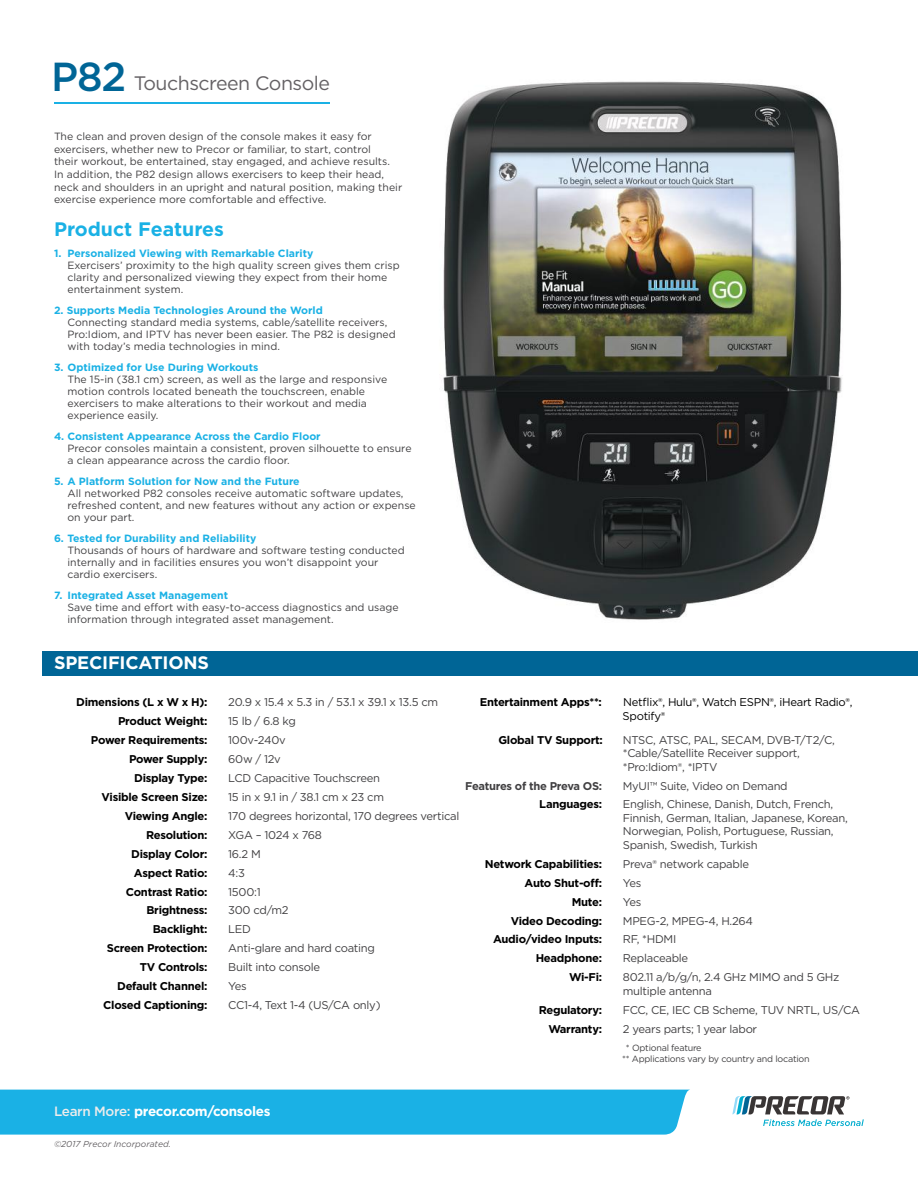
<style>
.page{position:relative;width:918px;height:1188px;background:#fff}
.page>*{position:absolute;margin:0;border:0;box-sizing:border-box;transform-origin:0 0}
.t1{font:19.5px "Gotham";letter-spacing:-.025em;color:#656265}
.t2{font:700 19.5px "Gotham";color:#1ab1e5}
.t3{font:700 18px "Gotham";letter-spacing:-.01em;color:#fff}
.t4{font:700 13.5px "Gotham";letter-spacing:-.025em;color:#fff}
.t5{font:11.25px/13.5px "Gotham";letter-spacing:-.025em;color:#414042}
.t6{font:700 11.25px "Gotham";letter-spacing:-.025em;color:#000}
.t7{font:11.25px/14.4px "Gotham";letter-spacing:-.025em;color:#000}
.t8{font:700 11.25px "Gotham";letter-spacing:-.025em;color:#414042}
.t9{font:10.5px/12px "Gotham";color:#414042}
.t10{font:700 10.5px "Gotham";color:#1ab1e5}
.t11{font:9px/10.2px "Gotham";letter-spacing:-.025em;color:#414042}
.t12{font:italic 8.7px "Gotham";color:#656265}
.s1{font-weight:500;font-size:40.5px;color:#006596}
.s2{font-weight:500;color:#edecec}
</style>
<div class="page">
<img style="left:443px;top:81px;width:399px;height:539px">
<div style="left:0;top:1090px;width:689px;height:45px;background:#1ab1e5"></div>
<svg style="left:732px;top:1096px;width:132px;height:30px"></svg>
<div style="left:42px;top:651px;width:876px;height:24px;background:#006596"></div>
<hr style="left:54px;top:102px;width:276px;height:2px;background:#1ab1e5">
<h1 class="t1" style="left:51px;top:70px;width:281px"><span class="s1">P82</span> Touchscreen Console</h1>
<p class="t9" style="left:54px;top:130px;width:350px;line-height:12.6px">The clean and proven design of the console makes it easy for exercisers, whether new to Precor or familiar, to start, control<br>their workout, be entertained, stay engaged, and achieve results.<br>In addition, the P82 design allows exercisers to keep their head, neck and shoulders in an upright and natural position, making their exercise experience more comfortable and effective.</p>
<h1 class="t2" style="left:54px;top:216px;width:171px">Product Features</h1>
<p class="t10" style="left:54px;top:246px;width:261px">1. Personalized Viewing with Remarkable Clarity</p>
<p class="t9" style="left:68px;top:259px;width:334px">Exercisers’ proximity to the high quality screen gives them crisp clarity and personalized viewing they expect from their home entertainment system.</p>
<p class="t10" style="left:54px;top:303px;width:270px">2. Supports Media Technologies Around the World</p>
<p class="t9" style="left:68px;top:316px;width:330px">Connecting standard media systems, cable/satellite receivers,<br>Pro:Idiom, and IPTV has never been easier. The P82 is designed with today’s media technologies in mind.</p>
<p class="t10" style="left:54px;top:360px;width:206px">3. Optimized for Use During Workouts</p>
<p class="t9" style="left:68px;top:373px;width:321px">The 15-in (38.1 cm) screen, as well as the large and responsive motion controls located beneath the touchscreen, enable exercisers to make alterations to their workout and media experience easily.</p>
<p class="t10" style="left:54px;top:429px;width:268px">4. Consistent Appearance Across the Cardio Floor</p>
<p class="t9" style="left:68px;top:442px;width:346px">Precor consoles maintain a consistent, proven silhouette to ensure a clean appearance across the cardio floor.</p>
<p class="t10" style="left:54px;top:474px;width:247px">5. A Platform Solution for Now and the Future</p>
<p class="t9" style="left:68px;top:487px;width:350px">All networked P82 consoles receive automatic software updates, refreshed content, and new features without any action or expense on your part.</p>
<p class="t10" style="left:54px;top:531px;width:204px">6. Tested for Durability and Reliability</p>
<p class="t9" style="left:68px;top:544px;width:339px">Thousands of hours of hardware and software testing conducted internally and in facilities ensures you won’t disappoint your cardio exercisers.</p>
<p class="t10" style="left:54px;top:588px;width:176px">7. Integrated Asset Management</p>
<p class="t9" style="left:68px;top:601px;width:333px">Save time and effort with easy-to-access diagnostics and usage information through integrated asset management.</p>
<h2 class="t3" style="left:54px;top:651px;width:157px">SPECIFICATIONS</h2>
<p class="t6" style="left:76px;top:694px;width:133px">Dimensions (L x W x H):</p>
<p class="t5" style="left:228px;top:695px;width:212px">20.9 x 15.4 x 5.3 in / 53.1 x 39.1 x 13.5 cm</p>
<p class="t6" style="left:118px;top:714px;width:91px">Product Weight:</p>
<p class="t5" style="left:228px;top:714px;width:69px">15 lb / 6.8 kg</p>
<p class="t6" style="left:91px;top:733px;width:118px">Power Requirements:</p>
<p class="t5" style="left:228px;top:733px;width:59px">100v-240v</p>
<p class="t6" style="left:129px;top:752px;width:80px">Power Supply:</p>
<p class="t5" style="left:228px;top:752px;width:54px">60w / 12v</p>
<p class="t6" style="left:134px;top:771px;width:75px">Display Type:</p>
<p class="t5" style="left:228px;top:771px;width:153px">LCD Capacitive Touchscreen</p>
<p class="t6" style="left:102px;top:790px;width:107px">Visible Screen Size:</p>
<p class="t5" style="left:228px;top:790px;width:157px">15 in x 9.1 in / 38.1 cm x 23 cm</p>
<p class="t6" style="left:125px;top:808px;width:84px">Viewing Angle:</p>
<p class="t5" style="left:228px;top:809px;width:233px">170 degrees horizontal, 170 degrees vertical</p>
<p class="t6" style="left:146px;top:827px;width:63px">Resolution:</p>
<p class="t5" style="left:228px;top:828px;width:95px">XGA – 1024 x 768</p>
<p class="t6" style="left:131px;top:846px;width:78px">Display Color:</p>
<p class="t5" style="left:228px;top:847px;width:34px">16.2 M</p>
<p class="t6" style="left:134px;top:865px;width:75px">Aspect Ratio:</p>
<p class="t5" style="left:228px;top:866px;width:18px">4:3</p>
<p class="t6" style="left:126px;top:884px;width:83px">Contrast Ratio:</p>
<p class="t5" style="left:228px;top:885px;width:34px">1500:1</p>
<p class="t6" style="left:146px;top:903px;width:63px">Brightness:</p>
<p class="t5" style="left:228px;top:903px;width:62px">300 cd/m2</p>
<p class="t6" style="left:153px;top:922px;width:56px">Backlight:</p>
<p class="t5" style="left:228px;top:922px;width:24px">LED</p>
<p class="t6" style="left:107px;top:941px;width:102px">Screen Protection:</p>
<p class="t5" style="left:228px;top:941px;width:148px">Anti-glare and hard coating</p>
<p class="t6" style="left:140px;top:960px;width:69px">TV Controls:</p>
<p class="t5" style="left:228px;top:960px;width:93px">Built into console</p>
<p class="t6" style="left:117px;top:979px;width:92px">Default Channel:</p>
<p class="t5" style="left:228px;top:979px;width:20px">Yes</p>
<p class="t6" style="left:103px;top:997px;width:106px">Closed Captioning:</p>
<p class="t5" style="left:228px;top:998px;width:154px">CC1-4, Text 1-4 (US/CA only)</p>
<p class="t6" style="left:480px;top:694px;width:124px">Entertainment Apps**:</p>
<p class="t7" style="left:623px;top:694px;width:231px">Netflix®, Hulu®, Watch ESPN®, iHeart Radio®,<br>Spotify®</p>
<p class="t6" style="left:498px;top:732px;width:106px">Global TV Support:</p>
<p class="t5" style="left:623px;top:733px;width:214px">NTSC, ATSC, PAL, SECAM, DVB-T/T2/C, *Cable/Satellite Receiver support, *Pro:Idiom®, *IPTV</p>
<p class="t8" style="left:465px;top:778px;width:139px">Features of the Preva OS:</p>
<p class="t5" style="left:623px;top:779px;width:166px">MyUI™ Suite, Video on Demand</p>
<p class="t6" style="left:539px;top:797px;width:64px">Languages:</p>
<p class="t5" style="left:623px;top:797px;width:226px">English, Chinese, Danish, Dutch, French, Finnish, German, Italian, Japanese, Korean, Norwegian, Polish, Portuguese, Russian, Spanish, Swedish, Turkish</p>
<p class="t6" style="left:485px;top:856px;width:119px">Network Capabilities:</p>
<p class="t5" style="left:623px;top:857px;width:128px">Preva® network capable</p>
<p class="t6" style="left:525px;top:875px;width:79px">Auto Shut-off:</p>
<p class="t5" style="left:623px;top:876px;width:20px">Yes</p>
<p class="t6" style="left:572px;top:894px;width:32px">Mute:</p>
<p class="t5" style="left:623px;top:895px;width:20px">Yes</p>
<p class="t6" style="left:511px;top:913px;width:93px">Video Decoding:</p>
<p class="t5" style="left:623px;top:914px;width:132px">MPEG-2, MPEG-4, H.264</p>
<p class="t6" style="left:493px;top:932px;width:111px">Audio/video Inputs:</p>
<p class="t5" style="left:623px;top:932px;width:55px">RF, *HDMI</p>
<p class="t6" style="left:536px;top:951px;width:68px">Headphone:</p>
<p class="t5" style="left:623px;top:951px;width:67px">Replaceable</p>
<p class="t6" style="left:569px;top:970px;width:35px">Wi-Fi:</p>
<p class="t5" style="left:623px;top:970px;width:218px">802.11 a/b/g/n, 2.4 GHz MIMO and 5 GHz multiple antenna</p>
<p class="t6" style="left:539px;top:1002px;width:65px">Regulatory:</p>
<p class="t5" style="left:623px;top:1003px;width:239px">FCC, CE, IEC CB Scheme, TUV NRTL, US/CA</p>
<p class="t6" style="left:548px;top:1021px;width:55px">Warranty:</p>
<p class="t5" style="left:623px;top:1022px;width:136px">2 years parts; 1 year labor</p>
<p class="t11" style="left:622px;top:1043px;width:189px;text-indent:4px">* Optional feature<br>** Applications vary by country and location</p>
<p class="t4" style="left:54px;top:1102px;width:218px"><span class="s2">Learn More:</span> precor.com/consoles</p>
<p class="t12" style="left:54px;top:1138px;width:118px">©2017 Precor Incorporated.</p>
</div>
